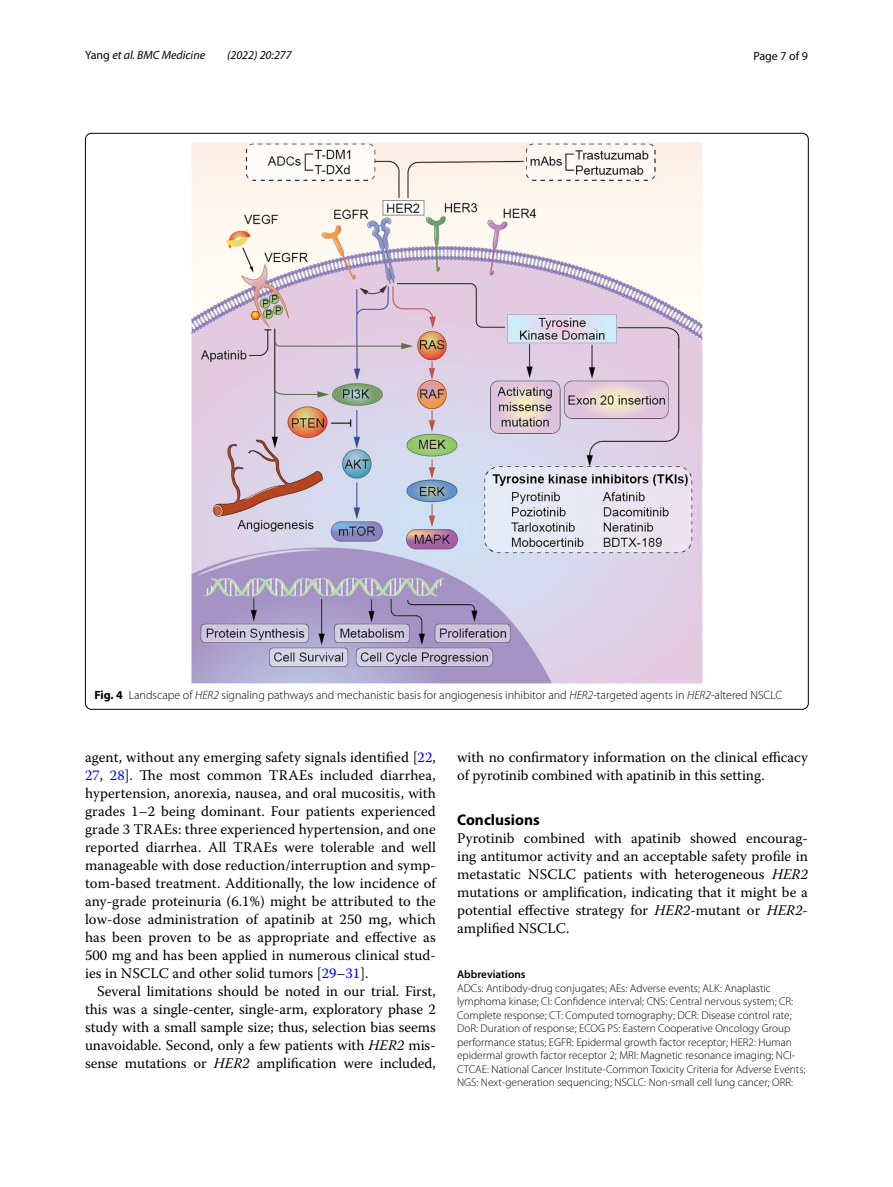
<style>
.page{position:relative;width:893px;height:1187px;background:#fff}
.page>*{position:absolute;margin:0;border:0;box-sizing:border-box;transform-origin:0 0}
.t1{font:700 15.45px "Myriad Pro";color:#000}
.t2{font:14.7px/18px "Warnock Pro";letter-spacing:-.005em;color:#000;text-align:justify}
.t3{font:300 12px "Myriad Pro";color:#000}
.t4{font:italic 12px "Myriad Pro";color:#000}
.t5{font:12px "Myriad Pro";color:#000}
.t6{font:300 11.25px/13.5px "Myriad Pro";color:#000}
.t7{font:600 11.25px "Myriad Pro";color:#000}
.s1{font-style:normal}
.s2{font-weight:700}
.s3{font-style:italic}
.s4{color:#00f}
</style>
<div class="page">
<img style="left:192px;top:142px;width:510px;height:542px">
<p class="t4" style="left:85px;top:48px;width:122px"><span class="s1">Yang</span> et al. BMC Medicine</p>
<p class="t4" style="left:227px;top:48px;width:66px">(2022) 20:277</p>
<p class="t5" style="left:753px;top:48px;width:56px">Page 7 of 9</p>
<p class="t3" style="left:94px;top:688px;width:689px"><span class="s2">Fig. 4</span> Landscape of <span class="s3">HER2</span> signaling pathways and mechanistic basis for angiogenesis inhibitor and <span class="s3">HER2</span>-targeted agents in <span class="s3">HER2</span>-altered NSCLC</p>
<p class="t2" style="left:85px;top:747px;width:352px">agent, without any emerging safety signals identified [<span class="s4">22</span>, <span class="s4">27</span>, <span class="s4">28</span>]. The most common TRAEs included diarrhea, hypertension, anorexia, nausea, and oral mucositis, with grades 1–2 being dominant. Four patients experienced grade 3 TRAEs: three experienced hypertension, and one reported diarrhea. All TRAEs were tolerable and well manageable with dose reduction/interruption and symp&shy;tom-based treatment. Additionally, the low incidence of any-grade proteinuria (6.1%) might be attributed to the low-dose administration of apatinib at 250 mg, which has been proven to be as appropriate and effective as 500 mg and has been applied in numerous clinical stud&shy;ies in NSCLC and other solid tumors [<span class="s4">29</span>–<span class="s4">31</span>].</p>
<p class="t2" style="left:85px;top:981px;width:352px;text-indent:12px">Several limitations should be noted in our trial. First, this was a single-center, single-arm, exploratory phase 2 study with a small sample size; thus, selection bias seems unavoidable. Second, only a few patients with <span class="s3">HER2</span> mis&shy;sense mutations or <span class="s3">HER2</span> amplification were included,</p>
<p class="t2" style="left:457px;top:747px;width:352px">with no confirmatory information on the clinical efficacy of pyrotinib combined with apatinib in this setting.</p>
<p class="t1" style="left:457px;top:810px;width:84px">Conclusions</p>
<p class="t2" style="left:457px;top:829px;width:352px">Pyrotinib combined with apatinib showed encourag&shy;ing antitumor activity and an acceptable safety profile in metastatic NSCLC patients with heterogeneous <span class="s3">HER2 </span>mutations or amplification, indicating that it might be a potential effective strategy for <span class="s3">HER2</span>-mutant or <span class="s3">HER2</span>- amplified NSCLC.</p>
<p class="t7" style="left:457px;top:967px;width:70px">Abbreviations</p>
<p class="t6" style="left:457px;top:981px;width:350px">ADCs: Antibody-drug conjugates; AEs: Adverse events; ALK: Anaplastic lymphoma kinase; CI: Confidence interval; CNS: Central nervous system; CR:<br>Complete response; CT: Computed tomography; DCR: Disease control rate; DoR: Duration of response; ECOG PS: Eastern Cooperative Oncology Group performance status; EGFR: Epidermal growth factor receptor; HER2: Human epidermal growth factor receptor 2; MRI: Magnetic resonance imaging; NCI-CTCAE: National Cancer Institute-Common Toxicity Criteria for Adverse Events; NGS: Next-generation sequencing; NSCLC: Non-small cell lung cancer; ORR:</p>
</div>
